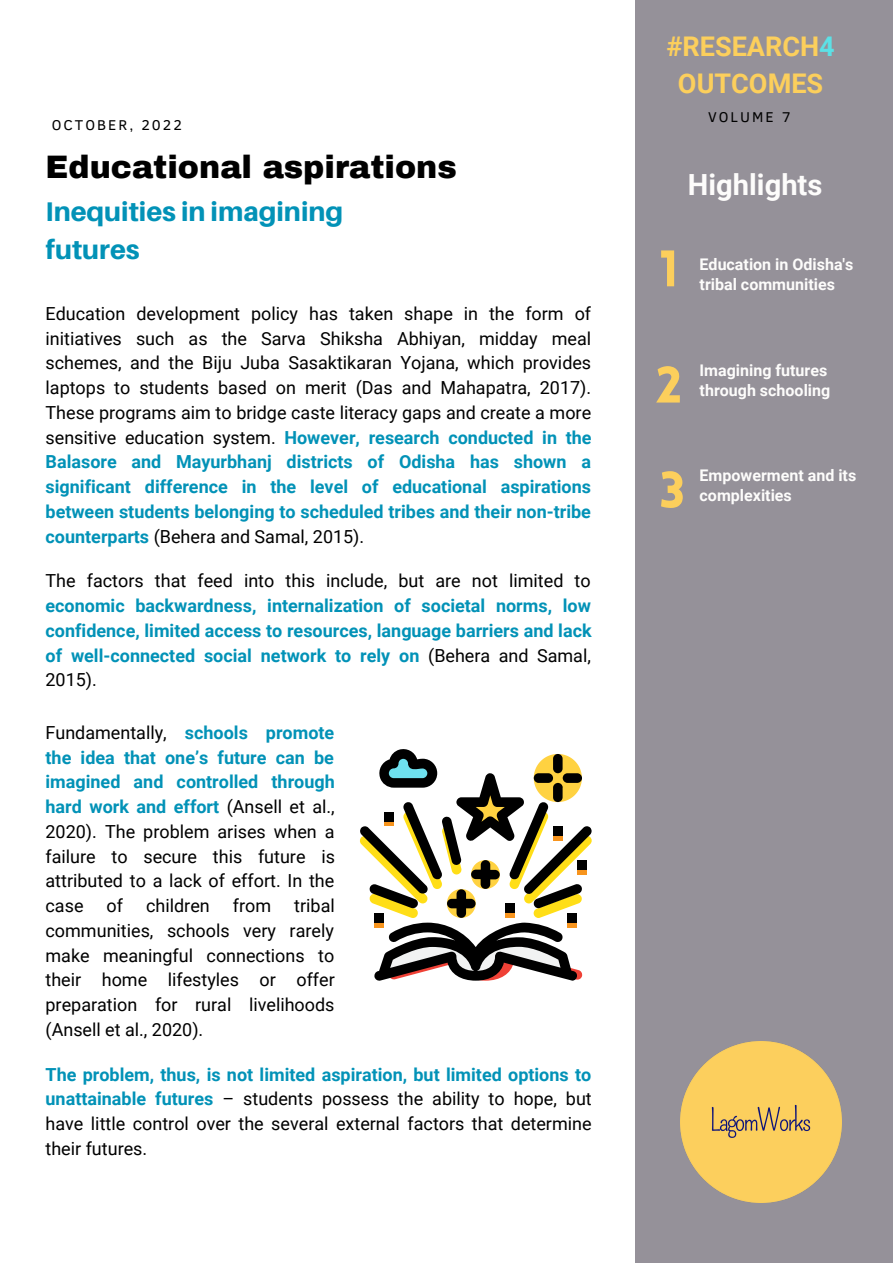
<style>
.page{position:relative;width:893px;height:1264px;background:#fff}
.page>*{position:absolute;margin:0;border:0;box-sizing:border-box;transform-origin:0 0}
.t1{font:900 50.25px/105px "Lovelo";color:#fccf5c}
.t2{font:900 31.8px "Archivo";color:#000}
.t3{font:700 29.1px "Roboto";color:#fdfcfb}
.t4{font:800 27px/37px "Aileron";color:#0292b7}
.t5{font:700 27px/37px "Roboto";color:#fccf5c;text-align:center}
.t6{font:18px/24.8px "Roboto";color:#000;text-align:justify}
.t7{font:700 18px/24.8px "Roboto";color:#0292b7;text-align:justify}
.t8{font:700 16.05px/20.2px "Roboto";color:#fdfcfb}
.t9{font:14.55px "Clear Sans";letter-spacing:.14em;color:#000}
.s1{font-weight:700;color:#0292b7}
.s2{font-weight:400;color:#000}
.s3{color:#5ce1e6}
</style>
<div class="page">
<div style="left:635px;top:0;width:257px;height:1262px;background:#959199"></div>
<img style="left:680px;top:1041px;width:161px;height:161px">
<svg style="left:360px;top:749px;width:232px;height:232px"></svg>
<div style="left:504px;top:903px;width:10px;height:10px;background:#000"></div>
<div style="left:384px;top:811px;width:9px;height:10px;background:#000"></div>
<div style="left:553px;top:826px;width:9px;height:10px;background:#000"></div>
<div style="left:577px;top:860px;width:9px;height:9px;background:#000"></div>
<div style="left:374px;top:913px;width:10px;height:9px;background:#000"></div>
<div style="left:567px;top:913px;width:10px;height:9px;background:#000"></div>
<p class="t9" style="left:52px;top:114px;width:132px">OCTOBER, 2022</p>
<h2 class="t2" style="left:46px;top:150px;width:413px">Educational aspirations</h2>
<h3 class="t4" style="left:46px;top:193px;width:299px">Inequities in imagining futures</h3>
<p class="t6" style="left:46px;top:301px;width:547px">Education development policy has taken shape in the form of initiatives such as the Sarva Shiksha Abhiyan, midday meal schemes, and the Biju Juba Sasaktikaran Yojana, which provides laptops to students based on merit (Das and Mahapatra, 2017).<br>These programs aim to bridge caste literacy gaps and create a more sensitive education system. <span class="s1">However, research conducted in the Balasore and Mayurbhanj districts of Odisha has shown a significant difference in the level of educational aspirations between students belonging to scheduled tribes and their non-tribe counterparts</span> (Behera and Samal, 2015).</p>
<p class="t6" style="left:46px;top:569px;width:546px">The factors that feed into this include, but are not limited to</p>
<p class="t7" style="left:46px;top:593px;width:547px">economic backwardness, internalization of societal norms, low confidence, limited access to resources, language barriers and lack of well-connected social network to rely on <span class="s2">(Behera and Samal, 2015).</span></p>
<p class="t6" style="left:46px;top:720px;width:291px">Fundamentally, <span class="s1">schools promote the idea that one’s future can be imagined and controlled through hard work and effort</span> (Ansell et al., 2020). The problem arises when a failure to secure this future is attributed to a lack of effort. In the case</p>
<p class="t6" style="left:107px;top:893px;width:18px">of</p>
<p class="t6" style="left:146px;top:893px;width:65px">children</p>
<p class="t6" style="left:233px;top:893px;width:40px">from</p>
<p class="t6" style="left:46px;top:893px;width:291px;text-indent:249px">tribal communities, schools very rarely make meaningful connections to their home lifestyles or offer preparation for rural livelihoods (Ansell et al., 2020).</p>
<p class="t6" style="left:46px;top:1062px;width:547px"><span class="s1">The problem, thus, is not limited aspiration, but limited options to unattainable futures</span> – students possess the ability to hope, but have little control over the several external factors that determine their futures.</p>
<h3 class="t5" style="left:666px;top:28px;width:170px">#RESEARCH<span class="s3">4<br></span>OUTCOMES</h3>
<p class="t9" style="left:708px;top:106px;width:84px">VOLUME 7</p>
<h3 class="t3" style="left:688px;top:168px;width:136px">Highlights</h3>
<h1 class="t1" style="left:659px;top:221px;width:20px">1</h1>
<p class="t8" style="left:699px;top:255px;width:155px">Education in Odisha's tribal communities</p>
<h1 class="t1" style="left:655px;top:337px;width:30px">2<br>3</h1>
<p class="t8" style="left:699px;top:360px;width:132px">Imagining futures through schooling</p>
<p class="t8" style="left:699px;top:465px;width:158px">Empowerment and its complexities</p>
</div>
